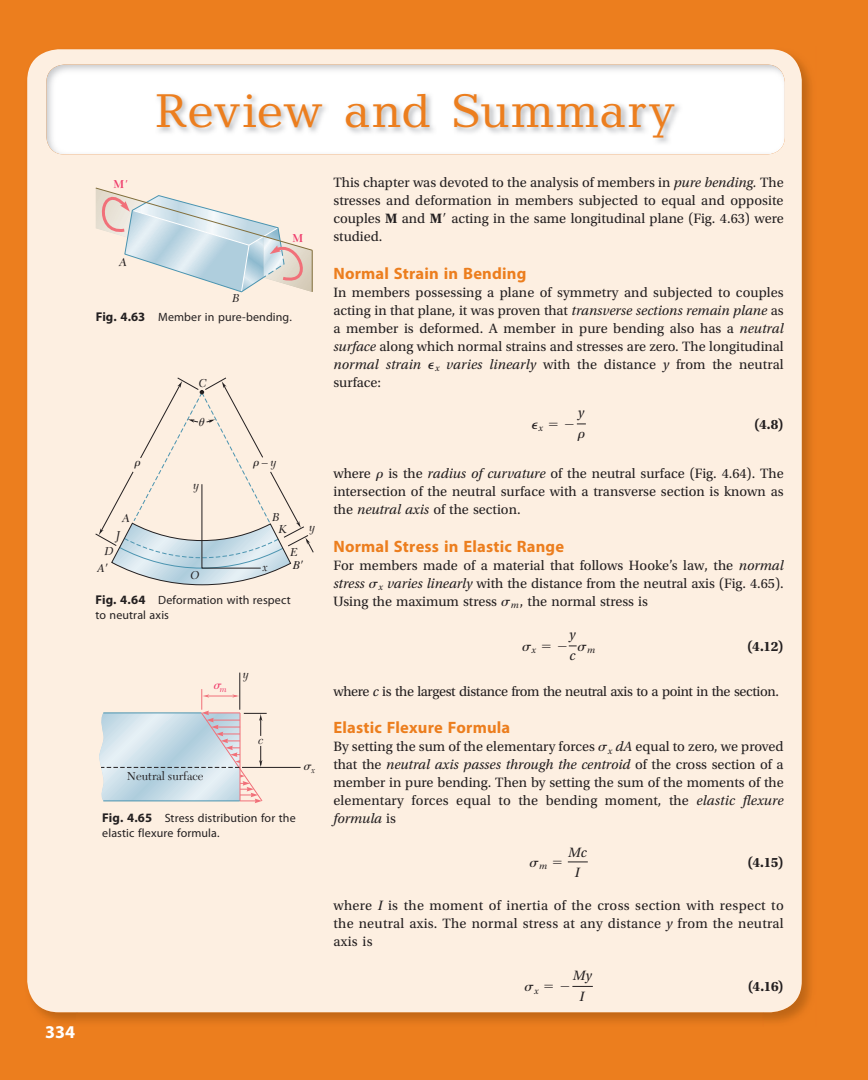
<style>
.page{position:relative;width:868px;height:1080px;background:#fff}
.page>*{position:absolute;margin:0;border:0;box-sizing:border-box;transform-origin:0 0}
.t1{font:48px "Candida Std";letter-spacing:.015em;color:#ec7e1e}
.t2{font:700 18px "Myriad Pro";color:#fff}
.t3{font:700 16.5px "Myriad Pro";letter-spacing:.01em;color:#ec7e1e}
.t4{font:14.25px/18px "Utopia Std";color:#231f20;text-align:justify}
.t5{font:14.25px "Utopia Std";letter-spacing:-.025em;color:#231f20}
.t6{font:700 14.25px "Utopia Std";color:#231f20}
.t7{font:italic 14.25px/21.1px "Utopia Std";color:#231f20;text-align:center}
.t8{font:14.25px "Grk";color:#231f20}
.t9{font:14.25px "Optr";color:#231f20}
.t10{font:italic 12.3px "Universal Greekwith Math Pi";color:#ef3b6b}
.t11{font:italic 12.3px "Universal Greekwith Math Pi";color:#231f20}
.t12{font:12px/15px "Myriad Pro";letter-spacing:.01em;color:#231f20}
.t13{font:italic 12px/12px "New Caledonia";color:#231f20;text-align:center}
.t14{font:12px "New Caledonia";color:#231f20}
.t15{font:italic 12px "Times";color:#231f20}
.t16{font:600 12px "New Caledonia";color:#ef3b6b}
.s1{font-style:italic}
.s2{font-weight:700}
.s3{font-family:"Optr"}
.s4{font-family:"Times";font-weight:400;font-style:italic}
.s5{font-weight:700;font-size:12.75px}
.s6{font-family:"Grk"}
.s7{font-family:"Mathematical Pi One";font-style:normal}
</style>
<div class="page">
<div style="left:0;top:0;width:867px;height:1080px;background:#ec7e1e"></div>
<img style="left:801px;top:62px;width:10px;height:36px">
<img style="left:39px;top:1012px;width:38px;height:11px">
<img style="left:763px;top:98px;width:48px;height:925px">
<img style="left:77px;top:1012px;width:686px;height:10px">
<div style="left:27px;top:49px;width:774px;height:963px;background:#fdefe1"></div>
<img style="left:46px;top:65px;width:738px;height:89px">
<img style="left:155px;top:92px;width:527px;height:53px">
<svg style="left:567px;top:862px;width:20px;height:1px"></svg>
<svg style="left:96px;top:177px;width:221px;height:116px;background:#e3e2dd"></svg>
<hr style="left:242px;top:767px;width:58px;height:1px;background:#231f20">
<hr style="left:239px;top:673px;width:1px;height:37px;background:#231f20">
<svg style="left:99px;top:689px;width:168px;height:114px;background:#d9dddf"></svg>
<svg style="left:549px;top:422px;width:8px;height:4px"></svg>
<svg style="left:565px;top:424px;width:20px;height:1px"></svg>
<svg style="left:542px;top:644px;width:8px;height:4px"></svg>
<svg style="left:558px;top:646px;width:18px;height:1px"></svg>
<svg style="left:553px;top:860px;width:8px;height:4px"></svg>
<svg style="left:544px;top:985px;width:9px;height:3px"></svg>
<svg style="left:560px;top:986px;width:32px;height:1px"></svg>
<svg style="left:95px;top:377px;width:219px;height:208px;background:#eee6dd"></svg>
<p class="t2" style="left:45px;top:1025px;width:31px">334</p>
<h1 class="t1" style="left:155px;top:94px;width:521px">Review and Summary</h1>
<p class="t4" style="left:333px;top:175px;width:452px">This chapter was devoted to the analysis of members in <span class="s1">pure bending.</span> The stresses and deformation in members subjected to equal and opposite couples <span class="s2">M</span> and <span class="s2">M</span> acting in the same longitudinal plane (Fig. 4.63) were studied.</p>
<p class="t3" style="left:333px;top:267px;width:194px">Normal Strain in Bending</p>
<p class="t4" style="left:333px;top:284px;width:452px">In members possessing a plane of symmetry and subjected to couples acting in that plane, it was proven that <span class="s1">transverse sections remain plane</span> as a member is deformed. A member in pure bending also has a <span class="s1">neutral surface</span> along which normal strains and stresses are zero. The longitudinal <span class="s1">normal strain</span> <span class="s3">P</span><sub>x</sub> <span class="s1">varies linearly</span> with the distance <span class="s1">y</span> from the neutral surface:</p>
<p class="t9" style="left:531px;top:415px;width:13px">P<sub>x</sub></p>
<p class="t16" style="left:113px;top:179px;width:15px">M<span class="s4">'</span></p>
<p class="t16" style="left:292px;top:233px;width:13px">M</p>
<p class="t13" style="left:119px;top:257px;width:9px">A</p>
<p class="t13" style="left:232px;top:294px;width:9px">B</p>
<p class="t12" style="left:96px;top:311px;width:198px"><span class="s5">Fig. 4.63</span> Member in pure-bending.</p>
<p class="t13" style="left:199px;top:378px;width:10px">C</p>
<p class="t7" style="left:578px;top:403px;width:8px">y</p>
<p class="t8" style="left:577px;top:428px;width:9px">r</p>
<p class="t6" style="left:754px;top:418px;width:31px">(4.8)</p>
<p class="t4" style="left:333px;top:466px;width:452px">where <span class="s6">r</span> is the <span class="s1">radius of curvature</span> of the neutral surface (Fig. 4.64). The intersection of the neutral surface with a transverse section is known as the <span class="s1">neutral axis</span> of the section.</p>
<p class="t3" style="left:333px;top:540px;width:232px">Normal Stress in Elastic Range</p>
<p class="t4" style="left:333px;top:557px;width:452px">For members made of a material that follows Hooke’s law, the <span class="s1">normal stress</span> <span class="s6">s</span><sub>x</sub> <span class="s1">varies linearly</span> with the distance from the neutral axis (Fig. 4.65).<br>Using the maximum stress <span class="s6">s</span><sub>m</sub> , the normal stress is</p>
<p class="t8" style="left:522px;top:641px;width:15px">s<sub>x</sub></p>
<p class="t7" style="left:569px;top:625px;width:8px;text-align:left">y c</p>
<p class="t8" style="left:577px;top:641px;width:19px">s<sub>m</sub></p>
<p class="t6" style="left:747px;top:640px;width:38px">(4.12)</p>
<p class="t5" style="left:333px;top:685px;width:447px">where <span class="s1">c</span> is the largest distance from the neutral axis to a point in the section.</p>
<p class="t3" style="left:333px;top:721px;width:178px">Elastic Flexure Formula</p>
<p class="t4" style="left:333px;top:739px;width:452px">By setting the sum of the elementary forces <span class="s6">s</span><sub>x</sub> <span class="s1">dA</span> equal to zero, we proved that the <span class="s1">neutral axis passes through the centroid</span> of the cross section of a member in pure bending. Then by setting the sum of the moments of the elementary forces equal to the bending moment, the <span class="s1">elastic flexure formula</span> is</p>
<p class="t8" style="left:529px;top:857px;width:19px">s<sub>m</sub></p>
<p class="t13" style="left:262px;top:457px;width:16px">– y</p>
<p class="t13" style="left:193px;top:481px;width:7px">y</p>
<p class="t13" style="left:272px;top:513px;width:16px">B<br>K</p>
<p class="t13" style="left:122px;top:513px;width:9px">A</p>
<p class="t13" style="left:309px;top:522px;width:7px">y</p>
<p class="t13" style="left:116px;top:530px;width:6px">J</p>
<p class="t13" style="left:104px;top:547px;width:11px">D</p>
<p class="t13" style="left:290px;top:547px;width:9px">E</p>
<p class="t15" style="left:97px;top:564px;width:13px">A<span class="s7">-</span></p>
<p class="t13" style="left:263px;top:562px;width:7px">x</p>
<p class="t15" style="left:293px;top:561px;width:13px">B<span class="s7">-</span></p>
<p class="t13" style="left:190px;top:571px;width:11px">O</p>
<p class="t12" style="left:95px;top:593px;width:197px"><span class="s5">Fig. 4.64</span> Deformation with respect to neutral axis</p>
<p class="t13" style="left:243px;top:669px;width:7px">y</p>
<p class="t10" style="left:213px;top:679px;width:15px">-<sub>m</sub></p>
<p class="t13" style="left:258px;top:735px;width:7px">c</p>
<p class="t11" style="left:303px;top:760px;width:14px">-<sub>x</sub></p>
<p class="t14" style="left:127px;top:771px;width:78px">Neutral surface</p>
<p class="t12" style="left:102px;top:811px;width:195px"><span class="s5">Fig. 4.65</span> Stress distribution for the elastic flexure formula.</p>
<p class="t7" style="left:568px;top:843px;width:20px;line-height:20px">Mc<br>I</p>
<p class="t6" style="left:747px;top:856px;width:38px">(4.15)</p>
<p class="t4" style="left:333px;top:898px;width:452px">where <span class="s1">I</span> is the moment of inertia of the cross section with respect to the neutral axis. The normal stress at any distance <span class="s1">y</span> from the neutral axis is</p>
<p class="t8" style="left:524px;top:981px;width:15px">s<sub>x</sub></p>
<p class="t7" style="left:572px;top:966px;width:20px">My<br>I</p>
<p class="t6" style="left:747px;top:981px;width:37px">(4.16)</p>
</div>
